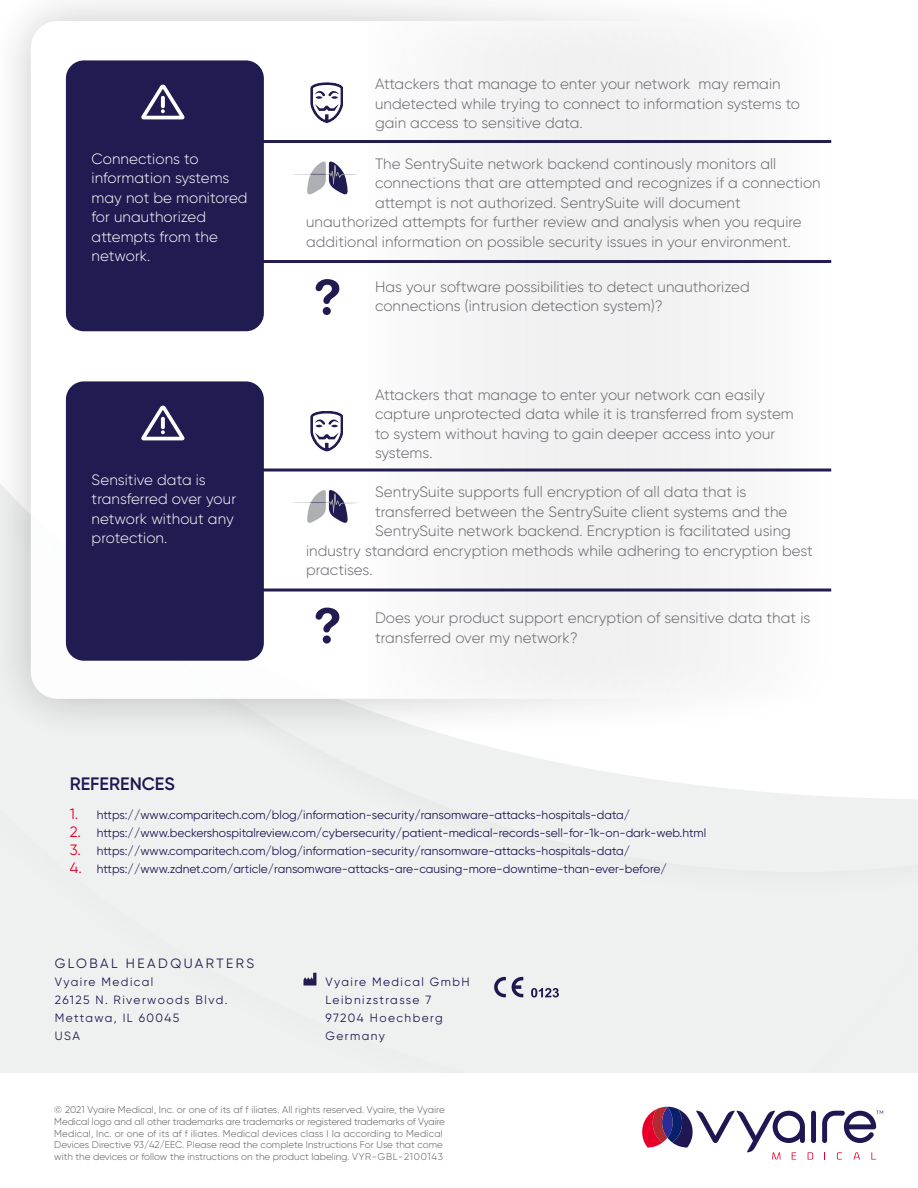
<style>
.page{position:relative;width:918px;height:1188px;background:#fff}
.page>*{position:absolute;margin:0;border:0;box-sizing:border-box;transform-origin:0 0}
.t1{font:600 18px "Gilroy";color:#1e1752}
.t2{font:300 15px/19.5px "Gilroy";letter-spacing:.005em;color:#61646a}
.t3{font:300 15px/19.5px "Gilroy";letter-spacing:.005em;color:#fefefe}
.t4{font:13.5px "Gilroy";letter-spacing:.18em;color:#211d51}
.t5{font:12px "Gilroy";color:#1d1751}
.t6{font:12px/18px "Gilroy";letter-spacing:.12em;color:#201c51}
.t7{font:12px/18px "Gilroy";letter-spacing:.12em;color:#211d51}
.t8{font:300 9.75px/11.7px "Gilroy";color:#58595b}
.s1{color:#1f1651}
.s2{font-size:15px;color:#e8002a}
</style>
<div class="page">
<div style="left:0;top:1014px;width:918px;height:59px;background:#eff1f1"></div>
<div style="left:0;top:886px;width:918px;height:128px;background:#eff1f1"></div>
<svg style="left:0;top:745px;width:918px;height:141px;fill:#eff1f1"></svg>
<div style="left:0;top:0;width:855px;height:745px;background:#000;opacity:.25"></div>
<div style="left:31px;top:21px;width:868px;height:678px;background:#f8f8f8;border-radius:27px"></div>
<div style="left:811px;top:1111px;width:5px;height:32px;background:#1e1752;border-radius:2px"></div>
<svg style="left:822px;top:1111px;width:61px;height:32px"></svg>
<svg style="left:837px;top:1152px;width:5px;height:8px"></svg>
<svg style="left:853px;top:1152px;width:7px;height:8px"></svg>
<svg style="left:871px;top:1152px;width:5px;height:8px"></svg>
<svg style="left:642px;top:1107px;width:171px;height:53px"></svg>
<svg style="left:512px;top:977px;width:11px;height:20px"></svg>
<svg style="left:494px;top:977px;width:12px;height:20px"></svg>
<svg style="left:531px;top:988px;width:28px;height:9px"></svg>
<svg style="left:304px;top:973px;width:12px;height:13px"></svg>
<div style="left:66px;top:381px;width:198px;height:280px;background:#201c51;border-radius:18px"></div>
<svg style="left:141px;top:406px;width:44px;height:34px"></svg>
<hr style="left:246px;top:469px;width:585px;height:3px;background:#211d51">
<hr style="left:246px;top:589px;width:585px;height:3px;background:#211d51">
<svg style="left:311px;top:411px;width:32px;height:40px"></svg>
<svg style="left:294px;top:490px;width:63px;height:33px"></svg>
<svg style="left:316px;top:608px;width:23px;height:24px"></svg>
<div style="left:323px;top:635px;width:8px;height:9px;background:#201b51;border-radius:50%"></div>
<div style="left:66px;top:60px;width:198px;height:271px;background:#201c51;border-radius:18px"></div>
<svg style="left:141px;top:85px;width:44px;height:34px"></svg>
<hr style="left:246px;top:140px;width:585px;height:3px;background:#211d51">
<hr style="left:246px;top:260px;width:585px;height:3px;background:#211d51">
<svg style="left:311px;top:83px;width:32px;height:40px"></svg>
<svg style="left:294px;top:162px;width:63px;height:32px"></svg>
<svg style="left:316px;top:279px;width:23px;height:25px"></svg>
<div style="left:323px;top:307px;width:8px;height:8px;background:#201b51;border-radius:50%"></div>
<p class="t3" style="left:92px;top:148px;width:157px">Connections to information systems may not be monitored for unauthorized attempts from the network.</p>
<p class="t3" style="left:92px;top:469px;width:146px">Sensitive data is transferred over your network without any protection.</p>
<p class="t1" style="left:70px;top:773px;width:107px">REFERE<span class="s1">N</span>CES</p>
<p class="t2" style="left:375px;top:74px;width:427px">Attackers that manage to enter your network may remain undetected while trying to connect to information systems to gain access to sensitive data.</p>
<p class="t2" style="left:375px;top:154px;width:447px">The SentrySuite network backend continously monitors all connections that are attempted and recognizes if a connection attempt is not authorized. SentrySuite will document</p>
<p class="t2" style="left:306px;top:212px;width:497px">unauthorized attempts for further review and analysis when you require additional information on possible security issues in your environment.</p>
<p class="t2" style="left:375px;top:277px;width:376px">Has your software possibilities to detect unauthorized connections (intrusion detection system)?</p>
<p class="t2" style="left:375px;top:385px;width:420px">Attackers that manage to enter your network can easily capture unprotected data while it is transferred from system to system without having to gain deeper access into your systems.</p>
<p class="t2" style="left:375px;top:482px;width:417px">SentrySuite supports full encryption of all data that is transferred between the SentrySuite client systems and the<br>SentrySuite network backend. Encryption is facilitated using</p>
<p class="t2" style="left:306px;top:541px;width:508px">industry standard encryption methods while adhering to encryption best practises.</p>
<p class="t2" style="left:375px;top:608px;width:437px">Does your product support encryption of sensitive data that is transferred over my network?</p>
<p class="t5" style="left:70px;top:807px;width:562px"><span class="s2">1.</span> https://www.comparitech.com/blog/information-security/ransomware-attacks-hospitals-data/</p>
<p class="t5" style="left:70px;top:825px;width:638px"><span class="s2">2.</span> https://www.beckershospitalreview.com/cybersecurity/patient-medical-records-sell-for-1k-on-dark-web.html</p>
<p class="t5" style="left:70px;top:843px;width:562px"><span class="s2">3.</span> https://www.comparitech.com/blog/information-security/ransomware-attacks-hospitals-data/</p>
<p class="t5" style="left:70px;top:861px;width:599px"><span class="s2">4.</span> https://www.zdnet.com/article/ransomware-attacks-are-causing-more-downtime-than-ever-before/</p>
<p class="t4" style="left:55px;top:955px;width:201px">GLOBAL HEADQUARTERS</p>
<p class="t7" style="left:55px;top:973px;width:174px">Vyaire Medical<br>26125 N. Riverwoods Blvd.<br>Mettawa, IL 60045<br>USA</p>
<p class="t6" style="left:326px;top:973px;width:146px">Vyaire Medical GmbH<br>Leibnizstrasse 7<br>97204 Hoechberg<br>Germany</p>
<p class="t8" style="left:54px;top:1104px;width:392px">© 2021 Vyaire Medical, Inc. or one of its af f iliates. All rights reserved. Vyaire, the Vyaire Medical logo and all other trademarks are trademarks or registered trademarks of Vyaire Medical, Inc. or one of its af f iliates. Medical devices class I Ia according to Medical Devices Directive 93/42/EEC. Please read the complete Instructions For Use that come with the devices or follow the instructions on the product labeling. VYR-GBL-2100143</p>
</div>
